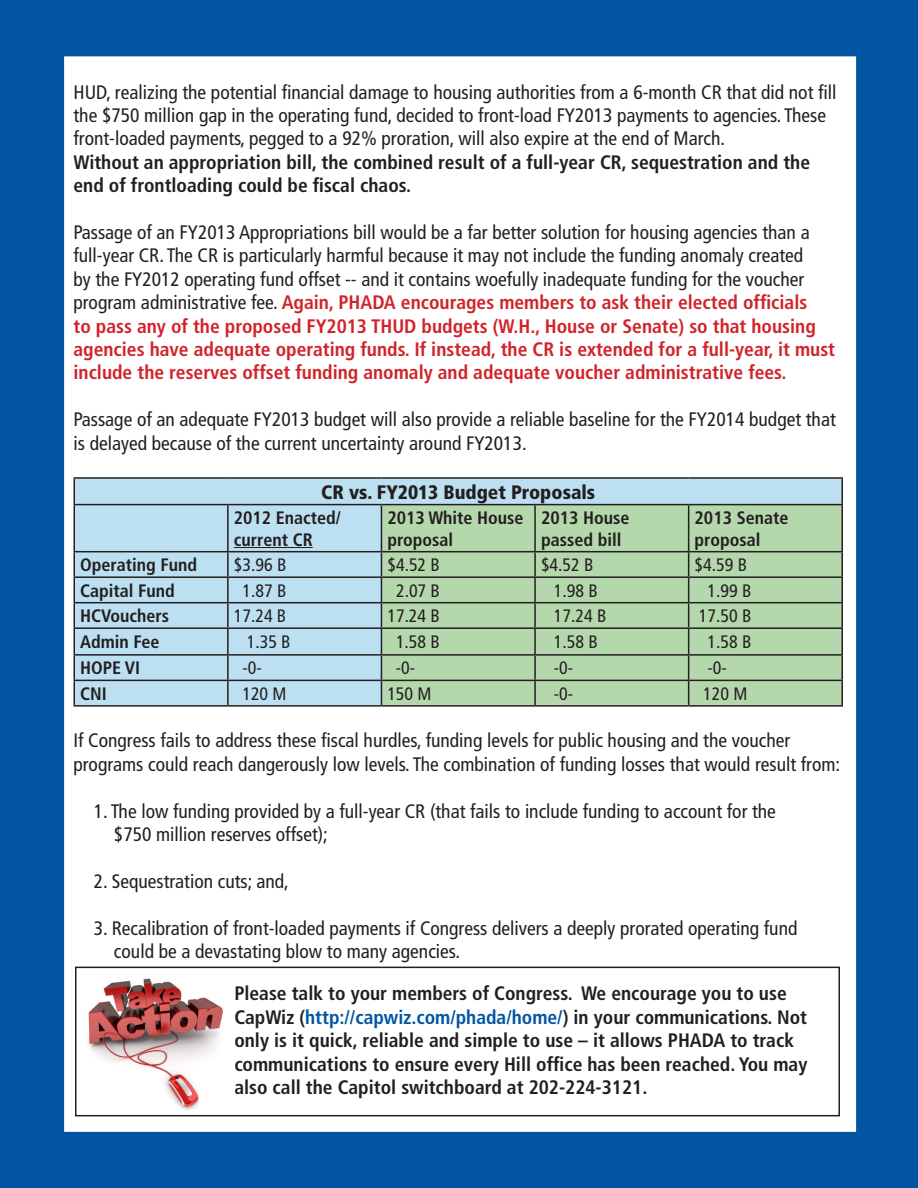
<style>
.page{position:relative;width:918px;height:1188px;background:#0155a2}
.page>*{position:absolute;margin:0;border:0;box-sizing:border-box;transform-origin:0 0}
.t1{font:condensed 19.5px/23.4px "Frutiger";color:#231f20}
.t2{font:700 condensed 19.5px/23.4px "Frutiger";color:#d1232a}
.t3{font:700 condensed 19.5px/23.4px "Frutiger";color:#231f20}
.t4{font:900 condensed 19.5px "Frutiger";color:#231f20}
.t5{font:700 condensed 18px/21.6px "Frutiger";color:#231f20}
.t6{font:condensed 18px "Frutiger";color:#231f20}
.s1{font-weight:400;color:#231f20}
.s2{color:#0155a2}
</style>
<div class="page">
<div style="left:61px;top:53px;width:798px;height:1082px;background:#fff;border:3px solid #0155a2"></div>
<svg style="left:75px;top:479px;width:767px;height:226px;background:#b8dced"></svg>
<div style="left:382px;top:505px;width:460px;height:200px;background:#b5d7ac"></div>
<hr style="left:74px;top:477px;width:154px;height:2px;background:#231f20">
<svg style="left:74px;top:479px;width:1px;height:25px"></svg>
<hr style="left:228px;top:477px;width:153px;height:2px;background:#231f20">
<hr style="left:381px;top:477px;width:154px;height:2px;background:#231f20">
<hr style="left:535px;top:477px;width:154px;height:2px;background:#231f20">
<hr style="left:689px;top:477px;width:154px;height:2px;background:#231f20">
<svg style="left:842px;top:479px;width:1px;height:25px"></svg>
<hr style="left:74px;top:504px;width:154px;height:1px;background:#231f20">
<hr style="left:74px;top:505px;width:1px;height:46px;background:#231f20">
<hr style="left:228px;top:504px;width:153px;height:1px;background:#231f20">
<hr style="left:227px;top:505px;width:2px;height:46px;background:#231f20">
<hr style="left:381px;top:504px;width:154px;height:1px;background:#231f20">
<hr style="left:381px;top:505px;width:1px;height:46px;background:#231f20">
<hr style="left:535px;top:504px;width:154px;height:1px;background:#231f20">
<hr style="left:534px;top:505px;width:2px;height:46px;background:#231f20">
<hr style="left:689px;top:504px;width:154px;height:1px;background:#231f20">
<hr style="left:688px;top:505px;width:1px;height:46px;background:#231f20">
<hr style="left:842px;top:505px;width:1px;height:46px;background:#231f20">
<hr style="left:74px;top:551px;width:154px;height:1px;background:#231f20">
<hr style="left:228px;top:551px;width:153px;height:1px;background:#231f20">
<hr style="left:227px;top:552px;width:2px;height:24px;background:#231f20">
<hr style="left:381px;top:551px;width:154px;height:1px;background:#231f20">
<hr style="left:535px;top:551px;width:154px;height:1px;background:#231f20">
<hr style="left:534px;top:552px;width:2px;height:24px;background:#231f20">
<hr style="left:689px;top:551px;width:154px;height:1px;background:#231f20">
<hr style="left:74px;top:576px;width:154px;height:2px;background:#231f20">
<hr style="left:228px;top:576px;width:153px;height:2px;background:#231f20">
<hr style="left:227px;top:578px;width:2px;height:24px;background:#231f20">
<hr style="left:381px;top:576px;width:154px;height:2px;background:#231f20">
<hr style="left:535px;top:576px;width:154px;height:2px;background:#231f20">
<hr style="left:534px;top:578px;width:2px;height:24px;background:#231f20">
<hr style="left:689px;top:576px;width:154px;height:2px;background:#231f20">
<hr style="left:74px;top:602px;width:154px;height:1px;background:#231f20">
<hr style="left:228px;top:602px;width:153px;height:1px;background:#231f20">
<hr style="left:227px;top:603px;width:2px;height:24px;background:#231f20">
<hr style="left:381px;top:602px;width:154px;height:1px;background:#231f20">
<hr style="left:535px;top:602px;width:154px;height:1px;background:#231f20">
<hr style="left:534px;top:603px;width:2px;height:24px;background:#231f20">
<hr style="left:689px;top:602px;width:154px;height:1px;background:#231f20">
<hr style="left:74px;top:627px;width:154px;height:2px;background:#231f20">
<hr style="left:228px;top:627px;width:153px;height:2px;background:#231f20">
<hr style="left:227px;top:629px;width:2px;height:25px;background:#231f20">
<hr style="left:381px;top:627px;width:154px;height:2px;background:#231f20">
<hr style="left:535px;top:627px;width:154px;height:2px;background:#231f20">
<hr style="left:534px;top:629px;width:2px;height:25px;background:#231f20">
<hr style="left:689px;top:627px;width:154px;height:2px;background:#231f20">
<hr style="left:74px;top:654px;width:154px;height:2px;background:#231f20">
<hr style="left:228px;top:654px;width:153px;height:2px;background:#231f20">
<hr style="left:227px;top:656px;width:2px;height:24px;background:#231f20">
<hr style="left:381px;top:654px;width:154px;height:2px;background:#231f20">
<hr style="left:535px;top:654px;width:154px;height:2px;background:#231f20">
<hr style="left:534px;top:656px;width:2px;height:24px;background:#231f20">
<hr style="left:689px;top:654px;width:154px;height:2px;background:#231f20">
<hr style="left:74px;top:680px;width:154px;height:1px;background:#231f20">
<svg style="left:74px;top:552px;width:1px;height:153px"></svg>
<hr style="left:228px;top:680px;width:153px;height:1px;background:#231f20">
<hr style="left:227px;top:681px;width:2px;height:24px;background:#231f20">
<hr style="left:381px;top:680px;width:154px;height:1px;background:#231f20">
<svg style="left:381px;top:552px;width:1px;height:153px"></svg>
<hr style="left:535px;top:680px;width:154px;height:1px;background:#231f20">
<hr style="left:534px;top:681px;width:2px;height:24px;background:#231f20">
<hr style="left:689px;top:680px;width:154px;height:1px;background:#231f20">
<svg style="left:688px;top:552px;width:1px;height:153px"></svg>
<svg style="left:842px;top:552px;width:1px;height:153px"></svg>
<hr style="left:74px;top:705px;width:154px;height:2px;background:#231f20">
<hr style="left:228px;top:705px;width:153px;height:2px;background:#231f20">
<hr style="left:381px;top:705px;width:154px;height:2px;background:#231f20">
<hr style="left:535px;top:705px;width:154px;height:2px;background:#231f20">
<hr style="left:689px;top:705px;width:154px;height:2px;background:#231f20">
<hr style="left:234px;top:547px;width:79px;height:1px;background:#231f20">
<img style="left:87px;top:978px;width:136px;height:132px">
<div style="left:75px;top:967px;width:765px;height:149px;border:2px solid #231f20"></div>
<p class="t1" style="left:74px;top:80px;width:765px">HUD, realizing the potential financial damage to housing authorities from a 6-month CR that did not fill the $750 million gap in the operating fund, decided to front-load FY2013 payments to agencies. These front-loaded payments, pegged to a 92% proration, will also expire at the end of March.</p>
<p class="t3" style="left:74px;top:150px;width:738px">Without an appropriation bill, the combined result of a full-year CR, sequestration and the end of frontloading could be fiscal chaos.</p>
<p class="t2" style="left:74px;top:221px;width:763px"><span class="s1">Passage of an FY2013 Appropriations bill would be a far better solution for housing agencies than a full-year CR. The CR is particularly harmful because it may not include the funding anomaly created<br>by the FY2012 operating fund offset -- and it contains woefully inadequate funding for the voucher program administrative fee.</span> Again, PHADA encourages members to ask their elected officials<br>to pass any of the proposed FY2013 THUD budgets (W.H., House or Senate) so that housing agencies have adequate operating funds. If instead, the CR is extended for a full-year, it must include the reserves offset funding anomaly and adequate voucher administrative fees.</p>
<p class="t1" style="left:74px;top:408px;width:764px">Passage of an adequate FY2013 budget will also provide a reliable baseline for the FY2014 budget that is delayed because of the current uncertainty around FY2013.</p>
<p class="t4" style="left:321px;top:480px;width:275px">CR vs. FY2013 Budget Proposals</p>
<p class="t5" style="left:234px;top:507px;width:109px">2012 Enacted/ current CR</p>
<p class="t5" style="left:387px;top:507px;width:138px">2013 White House proposal</p>
<p class="t5" style="left:541px;top:507px;width:90px">2013 House passed bill</p>
<p class="t5" style="left:695px;top:507px;width:95px">2013 Senate proposal</p>
<p class="t5" style="left:80px;top:554px;width:118px">Operating Fund</p>
<p class="t6" style="left:234px;top:554px;width:54px">$3.96 B</p>
<p class="t6" style="left:387px;top:554px;width:54px">$4.52 B</p>
<p class="t6" style="left:541px;top:554px;width:54px">$4.52 B</p>
<p class="t6" style="left:695px;top:554px;width:54px">$4.59 B</p>
<p class="t5" style="left:80px;top:580px;width:96px">Capital Fund</p>
<p class="t6" style="left:242px;top:580px;width:45px">1.87 B</p>
<p class="t6" style="left:396px;top:580px;width:45px">2.07 B</p>
<p class="t6" style="left:554px;top:580px;width:45px">1.98 B</p>
<p class="t6" style="left:708px;top:580px;width:45px">1.99 B</p>
<p class="t5" style="left:80px;top:605px;width:90px">HCVouchers</p>
<p class="t6" style="left:234px;top:605px;width:54px">17.24 B</p>
<p class="t6" style="left:387px;top:605px;width:54px">17.24 B</p>
<p class="t6" style="left:554px;top:605px;width:54px">17.24 B</p>
<p class="t6" style="left:699px;top:605px;width:54px">17.50 B</p>
<p class="t5" style="left:80px;top:631px;width:81px">Admin Fee</p>
<p class="t6" style="left:247px;top:631px;width:45px">1.35 B</p>
<p class="t6" style="left:396px;top:631px;width:45px">1.58 B</p>
<p class="t6" style="left:554px;top:631px;width:45px">1.58 B</p>
<p class="t6" style="left:708px;top:631px;width:45px">1.58 B</p>
<p class="t5" style="left:80px;top:657px;width:62px">HOPE VI</p>
<p class="t6" style="left:242px;top:658px;width:21px">-0-</p>
<p class="t6" style="left:396px;top:658px;width:21px">-0-</p>
<p class="t6" style="left:554px;top:658px;width:21px">-0-</p>
<p class="t6" style="left:708px;top:658px;width:21px">-0-</p>
<p class="t5" style="left:80px;top:683px;width:28px">CNI</p>
<p class="t6" style="left:242px;top:683px;width:46px">120 M</p>
<p class="t6" style="left:387px;top:683px;width:46px">150 M</p>
<p class="t6" style="left:554px;top:683px;width:21px">-0-</p>
<p class="t6" style="left:703px;top:683px;width:46px">120 M</p>
<p class="t1" style="left:74px;top:729px;width:768px">If Congress fails to address these fiscal hurdles, funding levels for public housing and the voucher programs could reach dangerously low levels. The combination of funding losses that would result from:</p>
<p class="t1" style="left:114px;top:799px;width:663px;text-indent:-20px">1. The low funding provided by a full-year CR (that fails to include funding to account for the $750 million reserves offset);</p>
<p class="t1" style="left:94px;top:870px;width:197px">2. Sequestration cuts; and,</p>
<p class="t1" style="left:114px;top:916px;width:685px;text-indent:-20px">3. Recalibration of front-loaded payments if Congress delivers a deeply prorated operating fund could be a devastating blow to many agencies.</p>
<p class="t3" style="left:234px;top:982px;width:575px">Please talk to your members of Congress. We encourage you to use CapWiz (<span class="s2">http://capwiz.com/phada/home/</span>) in your communications. Not only is it quick, reliable and simple to use – it allows PHADA to track communications to ensure every Hill office has been reached. You may also call the Capitol switchboard at 202-224-3121.</p>
</div>
